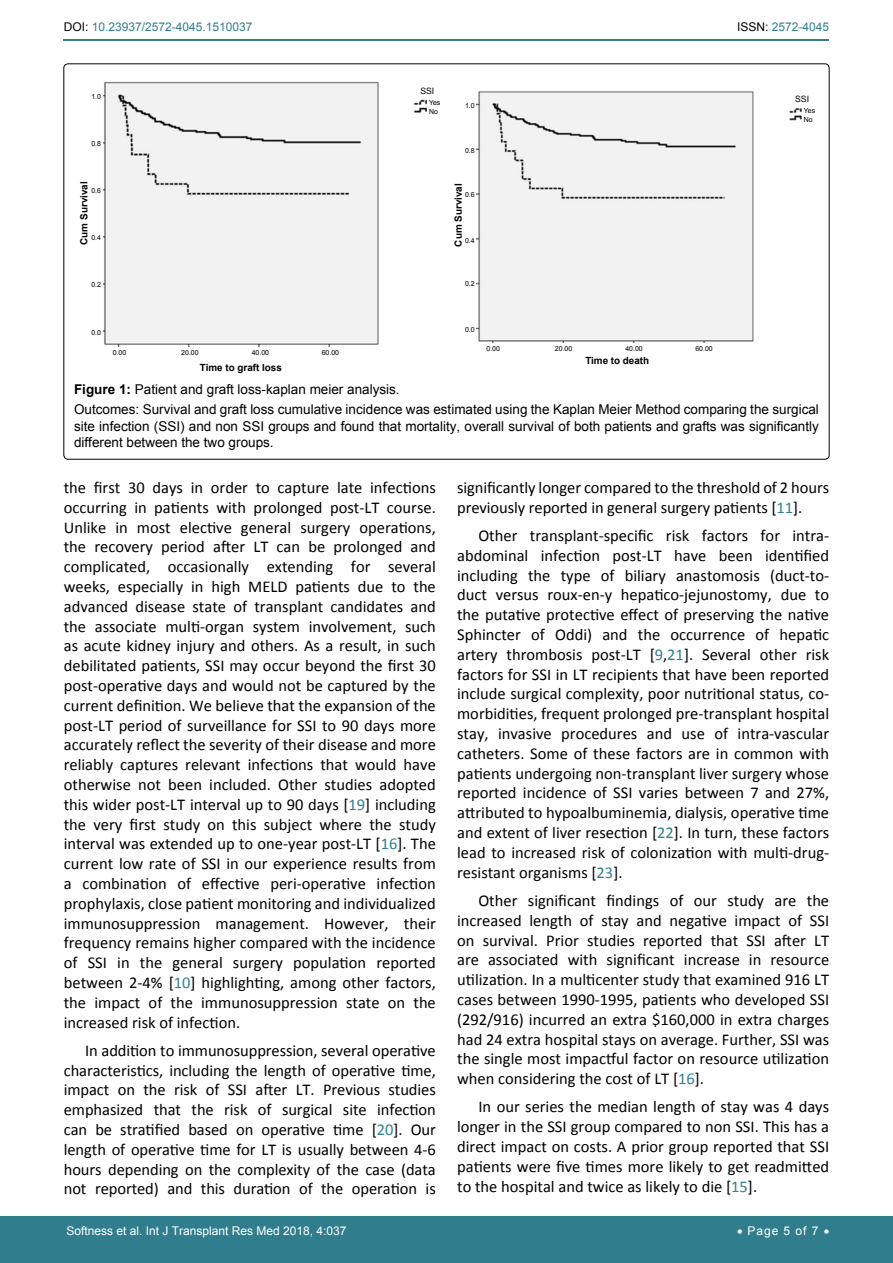
<style>
.page{position:relative;width:893px;height:1263px;background:#fff}
.page>*{position:absolute;margin:0;border:0;box-sizing:border-box;transform-origin:0 0}
.t1{font:16.5px/19.8px "Calibri";color:#000;text-align:justify}
.t2{font:13.5px/20.4px "Arial";color:#000}
.t3{font:12px "Arial";color:#fff}
.t4{font:12px "Arial";color:#30808d}
.t5{font:700 9.9px "Arial";color:#000}
.t6{font:8.7px "Arial";color:#000}
.t7{font:7.05px/8.4px "Arial";color:#000}
.s1{color:#000}
.s2{font-weight:700}
.s3{color:#30808d}
</style>
<div class="page">
<hr style="left:64px;top:40px;width:765px;height:1px;background:#30808d">
<div style="left:0;top:1217px;width:893px;height:46px;background:#307d8d"></div>
<img style="left:103px;top:81px;width:699px;height:266px">
<div style="left:788px;top:92px;width:23px;height:13px;background:#fff"></div>
<div style="left:446px;top:94px;width:30px;height:249px;background:#fff"></div>
<div style="left:415px;top:86px;width:26px;height:10px;background:#fff"></div>
<div style="left:427px;top:98px;width:17px;height:18px;background:#fff"></div>
<div style="left:473px;top:343px;width:270px;height:33px;background:#fff"></div>
<p class="t4" style="left:64px;top:19px;width:190px"><span class="s1">DOI:</span> 10.23937/2572-4045.1510037</p>
<p class="t4" style="left:737px;top:19px;width:94px"><span class="s1">ISSN:</span> 2572-4045</p>
<p class="t6" style="left:420px;top:85px;width:16px">SSI</p>
<p class="t7" style="left:429px;top:99px;width:13px">Yes<br>No</p>
<p class="t7" style="left:91px;top:93px;width:11px">1.0</p>
<p class="t7" style="left:465px;top:101px;width:11px">1.0</p>
<p class="t7" style="left:465px;top:146px;width:11px">0.8</p>
<p class="t7" style="left:465px;top:190px;width:11px">0.6</p>
<p class="t7" style="left:91px;top:140px;width:11px">0.8</p>
<p class="t5" style="left:77px;top:245px;width:65px;rotate:-90deg">Cum Survival</p>
<p class="t5" style="left:452px;top:247px;width:65px;rotate:-90deg">Cum Survival</p>
<p class="t7" style="left:91px;top:186px;width:11px">0.6</p>
<p class="t7" style="left:91px;top:233px;width:11px">0.4</p>
<p class="t7" style="left:465px;top:236px;width:11px">0.4</p>
<p class="t7" style="left:465px;top:279px;width:11px">0.2</p>
<p class="t7" style="left:91px;top:280px;width:11px">0.2</p>
<p class="t7" style="left:91px;top:328px;width:11px">0.0</p>
<p class="t7" style="left:465px;top:325px;width:11px">0.0</p>
<p class="t6" style="left:795px;top:94px;width:16px">SSI</p>
<p class="t7" style="left:804px;top:107px;width:13px">Yes<br>No</p>
<p class="t7" style="left:486px;top:344px;width:15px">0.00</p>
<p class="t7" style="left:555px;top:344px;width:19px">20.00</p>
<p class="t7" style="left:625px;top:344px;width:19px">40.00</p>
<p class="t7" style="left:695px;top:344px;width:19px">60.00</p>
<p class="t2" style="left:74px;top:379px;width:746px"><span class="s2">Figure 1:</span> Patient and graft loss-kaplan meier analysis.<br>Outcomes: Survival and graft loss cumulative incidence was estimated using the Kaplan Meier Method comparing the surgical</p>
<p class="t2" style="left:74px;top:418px;width:746px;line-height:16.2px">site infection (SSI) and non SSI groups and found that mortality, overall survival of both patients and grafts was significantly different between the two groups.</p>
<p class="t7" style="left:113px;top:348px;width:15px">0.00</p>
<p class="t7" style="left:181px;top:348px;width:19px">20.00</p>
<p class="t7" style="left:252px;top:348px;width:19px">40.00</p>
<p class="t7" style="left:322px;top:348px;width:19px">60.00</p>
<p class="t5" style="left:585px;top:354px;width:65px">Time to death</p>
<p class="t5" style="left:200px;top:361px;width:84px">Time to graft loss</p>
<p class="t1" style="left:64px;top:478px;width:374px">the first 30 days in order to capture late infections occurring in patients with prolonged post-LT course.<br>Unlike in most elective general surgery operations, the recovery period after LT can be prolonged and complicated, occasionally extending for several weeks, especially in high MELD patients due to the advanced disease state of transplant candidates and the associate multi-organ system involvement, such as acute kidney injury and others. As a result, in such debilitated patients, SSI may occur beyond the first 30 post-operative days and would not be captured by the current definition. We believe that the expansion of the post-LT period of surveillance for SSI to 90 days more accurately reflect the severity of their disease and more reliably captures relevant infections that would have otherwise not been included. Other studies adopted this wider post-LT interval up to 90 days [<span class="s3">19</span>] including the very first study on this subject where the study interval was extended up to one-year post-LT [<span class="s3">16</span>]. The current low rate of SSI in our experience results from a combination of effective peri-operative infection prophylaxis, close patient monitoring and individualized immunosuppression management. However, their frequency remains higher compared with the incidence of SSI in the general surgery population reported between 2-4% [<span class="s3">10</span>] highlighting, among other factors, the impact of the immunosuppression state on the increased risk of infection.</p>
<p class="t1" style="left:64px;top:1040px;width:374px;text-indent:21px">In addition to immunosuppression, several operative characteristics, including the length of operative time, impact on the risk of SSI after LT. Previous studies emphasized that the risk of surgical site infection can be stratified based on operative time [<span class="s3">20</span>]. Our length of operative time for LT is usually between 4-6 hours depending on the complexity of the case (data not reported) and this duration of the operation is</p>
<p class="t1" style="left:457px;top:478px;width:373px">significantly longer compared to the threshold of 2 hours previously reported in general surgery patients [<span class="s3">11</span>].</p>
<p class="t1" style="left:457px;top:526px;width:374px;text-indent:21px">Other transplant-specific risk factors for intra&shy;abdominal infection post-LT have been identified including the type of biliary anastomosis (duct-to&shy;duct versus roux-en-y hepatico-jejunostomy, due to the putative protective effect of preserving the native Sphincter of Oddi) and the occurrence of hepatic artery thrombosis post-LT [<span class="s3">9</span>,<span class="s3">21</span>]. Several other risk factors for SSI in LT recipients that have been reported include surgical complexity, poor nutritional status, co&shy;morbidities, frequent prolonged pre-transplant hospital stay, invasive procedures and use of intra-vascular catheters. Some of these factors are in common with patients undergoing non-transplant liver surgery whose reported incidence of SSI varies between 7 and 27%, attributed to hypoalbuminemia, dialysis, operative time and extent of liver resection [<span class="s3">22</span>]. In turn, these factors lead to increased risk of colonization with multi-drug&shy;resistant organisms [<span class="s3">23</span>].</p>
<p class="t1" style="left:457px;top:891px;width:374px;text-indent:21px">Other significant findings of our study are the increased length of stay and negative impact of SSI on survival. Prior studies reported that SSI after LT are associated with significant increase in resource utilization. In a multicenter study that examined 916 LT cases between 1990-1995, patients who developed SSI (292/916) incurred an extra $160,000 in extra charges had 24 extra hospital stays on average. Further, SSI was the single most impactful factor on resource utilization when considering the cost of LT [<span class="s3">16</span>].</p>
<p class="t1" style="left:457px;top:1097px;width:374px;text-indent:21px">In our series the median length of stay was 4 days longer in the SSI group compared to non SSI. This has a direct impact on costs. A prior group reported that SSI patients were five times more likely to get readmitted to the hospital and twice as likely to die [<span class="s3">15</span>].</p>
<p class="t3" style="left:66px;top:1223px;width:282px">Softness et al. Int J Transplant Res Med 2018, 4:037</p>
<p class="t3" style="left:737px;top:1223px;width:94px">• Page 5 of 7 •</p>
</div>
